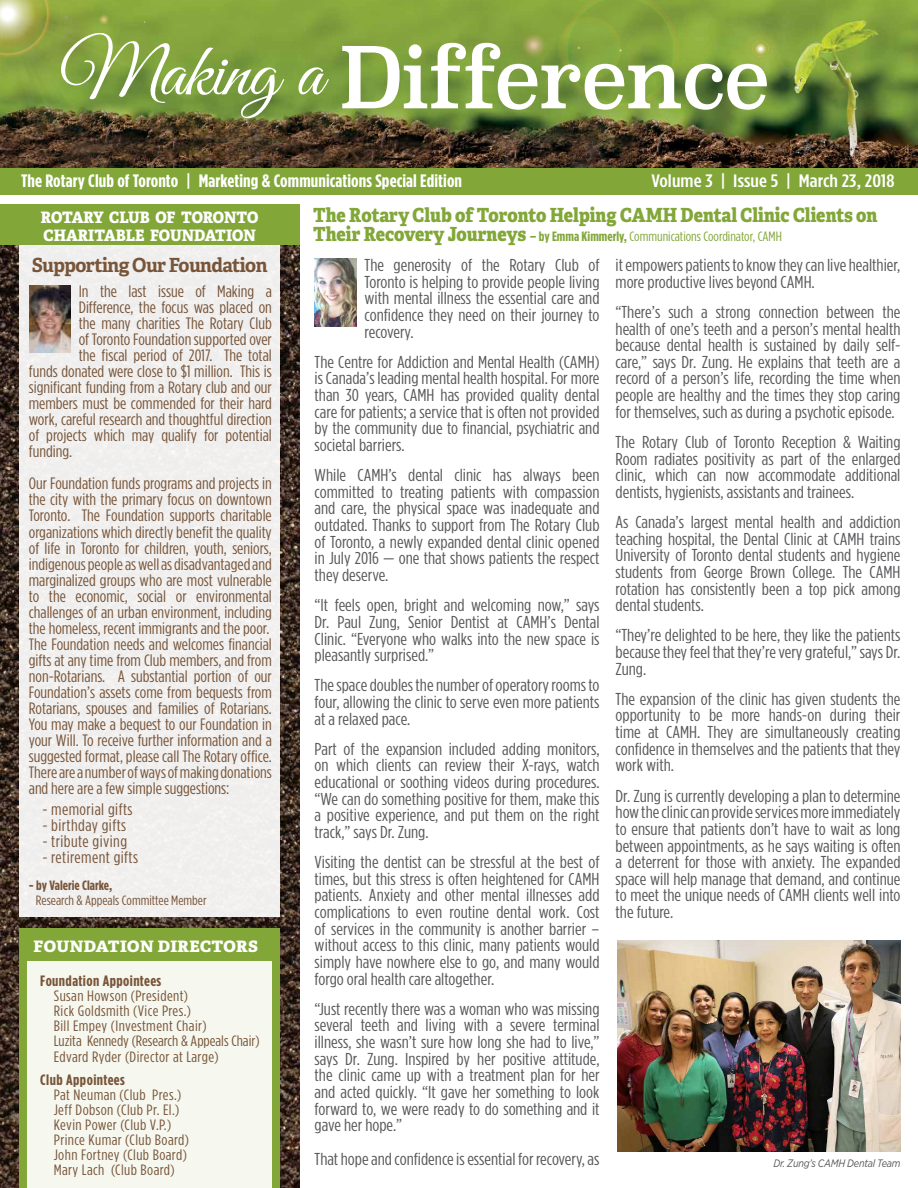
<style>
.page{position:relative;width:918px;height:1188px;background:#fff}
.page>*{position:absolute;margin:0;border:0;box-sizing:border-box;transform-origin:0 0}
.t1{font:800 19.5px "Adelle";color:#82a738;scale:.9 1}
.t2{font:700 19.5px "Adelle";letter-spacing:-.03em;color:#785539}
.t3{font:700 18px "Gotham Condensed";letter-spacing:.005em;color:#fff;scale:1.1 1}
.t4{font:500 18px "Gotham Condensed";letter-spacing:.005em;color:#fff;scale:1.25 1}
.t5{font:17.25px/16.6px "Gotham Condensed";color:#58595b;text-align:justify;scale:1.1 1}
.t6{font:16.5px/16px "Gotham Condensed";color:#785539;scale:1.08 1}
.t7{font:16.5px "Gotham Condensed";letter-spacing:.025em;color:#785539;scale:1.08 1}
.t8{font:800 15.75px/18px "Adelle";color:#fff;scale:.95 1}
.t9{font:800 15.75px "Adelle";letter-spacing:.025em;color:#fff;scale:1.05 1}
.t10{font:15px/15px "Gotham Condensed";letter-spacing:.025em;color:#785539;scale:1.1 1}
.t11{font:700 15px "Gotham Condensed";letter-spacing:.025em;color:#785539;scale:1.1 1}
.t12{font:13.5px "Gotham Condensed";color:#82a738;scale:1.1 1}
.t13{font:13.5px "Gotham Condensed";color:#785539;scale:1.1 1}
.t14{font:700 13.5px "Gotham Condensed";color:#785539;scale:1.1 1}
.t15{font:italic 10.8px "Gotham Narrow";letter-spacing:-.02em;color:#58595b}
.s1{font-weight:500}
.s2{font-family:"Adelle";font-weight:800;font-size:19.5px}
.s3{font-weight:700}
</style>
<div class="page">
<div style="left:0;top:204px;width:299px;height:984px;background:#82a738"></div>
<img style="left:0;top:245px;width:299px;height:943px">
<div style="left:20px;top:928px;width:260px;height:260px;background:#82a738"></div>
<img style="left:285px;top:0;width:633px;height:168px">
<div style="left:0;top:168px;width:918px;height:26px;background:#82a738"></div>
<div style="left:20px;top:245px;width:260px;height:672px;background:#f1efef"></div>
<img style="left:0;top:0;width:285px;height:168px">
<svg style="left:293px;top:65px;width:36px;height:35px"></svg>
<svg style="left:342px;top:0;width:451px;height:116px"></svg>
<div style="left:28px;top:962px;width:244px;height:226px;background:#f6f8f0"></div>
<img style="left:29px;top:285px;width:41px;height:67px">
<img style="left:315px;top:259px;width:41px;height:67px">
<img style="left:617px;top:940px;width:284px;height:212px">
<p class="t3" style="left:21px;top:171px;width:403px">The Rotary Club of Toronto <span class="s1">|</span> Marketing &amp; Communications Special Edition</p>
<p class="t4" style="left:651px;top:171px;width:196px">Volume 3 | Issue 5 | March 23, 2018</p>
<p class="t8" style="left:41px;top:208px;width:230px">ROTARY CLUB OF TORONTO<br>CHARITABLE FOUNDATION</p>
<p class="t1" style="left:313px;top:202px;width:629px">The Rotary Club of Toronto Helping CAMH Dental Clinic Clients on</p>
<p class="t12" style="left:313px;top:229px;width:428px"><span class="s2">Their Recovery Journeys</span> <span class="s3">– by Emma Kimmerly,</span> Communications Coordinator, CAMH</p>
<p class="t2" style="left:32px;top:253px;width:237px">Supporting Our Foundation</p>
<p class="t5" style="left:616px;top:256px;width:261px">it empowers patients to know they can live healthier, more productive lives beyond CAMH.</p>
<p class="t5" style="left:616px;top:303px;width:261px">“There’s such a strong connection between the health of one’s teeth and a person’s mental health because dental health is sustained by daily self&shy;care,” says Dr. Zung. He explains that teeth are a record of a person’s life, recording the time when people are healthy and the times they stop caring for themselves, such as during a psychotic episode.</p>
<p class="t5" style="left:616px;top:433px;width:261px">The Rotary Club of Toronto Reception &amp; Waiting Room radiates positivity as part of the enlarged clinic, which can now accommodate additional dentists, hygienists, assistants and trainees.</p>
<p class="t5" style="left:616px;top:513px;width:261px">As Canada’s largest mental health and addiction teaching hospital, the Dental Clinic at CAMH trains University of Toronto dental students and hygiene students from George Brown College. The CAMH rotation has consistently been a top pick among dental students.</p>
<p class="t5" style="left:616px;top:627px;width:261px">“They’re delighted to be here, they like the patients because they feel that they’re very grateful,” says Dr.<br>Zung.</p>
<p class="t5" style="left:616px;top:690px;width:261px">The expansion of the clinic has given students the opportunity to be more hands-on during their time at CAMH. They are simultaneously creating confidence in themselves and the patients that they work with.</p>
<p class="t5" style="left:616px;top:787px;width:261px">Dr. Zung is currently developing a plan to determine how the clinic can provide services more immediately to ensure that patients don’t have to wait as long between appointments, as he says waiting is often a deterrent for those with anxiety. The expanded space will help manage that demand, and continue to meet the unique needs of CAMH clients well into the future.</p>
<p class="t5" style="left:365px;top:256px;width:215px">The generosity of the Rotary Club of Toronto is helping to provide people living with mental illness the essential care and confidence they need on their journey to recovery.</p>
<p class="t5" style="left:315px;top:353px;width:261px">The Centre for Addiction and Mental Health (CAMH) is Canada’s leading mental health hospital. For more than 30 years, CAMH has provided quality dental care for patients; a service that is often not provided by the community due to financial, psychiatric and societal barriers.</p>
<p class="t5" style="left:315px;top:467px;width:261px">While CAMH’s dental clinic has always been committed to treating patients with compassion and care, the physical space was inadequate and outdated. Thanks to support from The Rotary Club of Toronto, a newly expanded dental clinic opened in July 2016 — one that shows patients the respect they deserve.</p>
<p class="t5" style="left:315px;top:597px;width:261px">“It feels open, bright and welcoming now,” says Dr. Paul Zung, Senior Dentist at CAMH’s Dental Clinic. “Everyone who walks into the new space is pleasantly surprised.”</p>
<p class="t5" style="left:315px;top:677px;width:261px">The space doubles the number of operatory rooms to four, allowing the clinic to serve even more patients at a relaxed pace.</p>
<p class="t5" style="left:315px;top:740px;width:261px">Part of the expansion included adding monitors, on which clients can review their X-rays, watch educational or soothing videos during procedures. “We can do something positive for them, make this a positive experience, and put them on the right track,” says Dr. Zung.</p>
<p class="t5" style="left:315px;top:854px;width:261px">Visiting the dentist can be stressful at the best of times, but this stress is often heightened for CAMH patients. Anxiety and other mental illnesses add complications to even routine dental work. Cost of services in the community is another barrier – without access to this clinic, many patients would simply have nowhere else to go, and many would forgo oral health care altogether.</p>
<p class="t5" style="left:315px;top:1000px;width:261px">“Just recently there was a woman who was missing several teeth and living with a severe terminal illness, she wasn’t sure how long she had to live,” says Dr. Zung. Inspired by her positive attitude, the clinic came up with a treatment plan for her and acted quickly. “It gave her something to look forward to, we were ready to do something and it gave her hope.”</p>
<p class="t5" style="left:315px;top:1150px;width:261px">That hope and confidence is essential for recovery, as</p>
<p class="t6" style="left:79px;top:283px;width:180px">In the last issue of Making a</p>
<p class="t6" style="left:79px;top:299px;width:180px">Difference, the focus was placed on</p>
<p class="t6" style="left:79px;top:315px;width:180px">the many charities The Rotary Club</p>
<p class="t6" style="left:79px;top:331px;width:180px">of Toronto Foundation supported over</p>
<p class="t6" style="left:79px;top:347px;width:180px">the fiscal period of 2017. The total</p>
<p class="t6" style="left:29px;top:363px;width:227px">funds donated were close to $1 million. This is</p>
<p class="t6" style="left:29px;top:379px;width:227px">significant funding from a Rotary club and our</p>
<p class="t6" style="left:29px;top:395px;width:227px">members must be commended for their hard</p>
<p class="t6" style="left:29px;top:411px;width:227px">work, careful research and thoughtful direction</p>
<p class="t6" style="left:29px;top:427px;width:227px">of projects which may qualify for potential</p>
<p class="t6" style="left:29px;top:443px;width:42px">funding.</p>
<p class="t6" style="left:29px;top:475px;width:227px">Our Foundation funds programs and projects in the city with the primary focus on downtown Toronto. The Foundation supports charitable organizations which directly benefit the quality of life in Toronto for children, youth, seniors, indigenous people as well as disadvantaged and marginalized groups who are most vulnerable to the economic, social or environmental challenges of an urban environment, including the homeless, recent immigrants and the poor.<br>The Foundation needs and welcomes financial gifts at any time from Club members, and from non-Rotarians. A substantial portion of our Foundation’s assets come from bequests from Rotarians, spouses and families of Rotarians.<br>You may make a bequest to our Foundation in your Will. To receive further information and a suggested format, please call The Rotary office.<br>There are a number of ways of making donations and here are a few simple suggestions:</p>
<p class="t7" style="left:42px;top:800px;width:85px">- memorial gifts</p>
<p class="t7" style="left:42px;top:816px;width:79px">- birthday gifts</p>
<p class="t7" style="left:42px;top:832px;width:80px">- tribute giving</p>
<p class="t7" style="left:42px;top:848px;width:90px">- retirement gifts</p>
<p class="t14" style="left:29px;top:878px;width:77px">- by Valerie Clarke,</p>
<p class="t13" style="left:36px;top:893px;width:157px">Research &amp; Appeals Committee Member</p>
<p class="t9" style="left:34px;top:936px;width:215px">FOUNDATION DIRECTORS</p>
<p class="t11" style="left:40px;top:973px;width:111px">Foundation Appointees</p>
<p class="t10" style="left:54px;top:988px;width:189px">Susan Howson (President)<br>Rick Goldsmith (Vice Pres.)<br>Bill Empey (Investment Chair)<br>Luzita Kennedy (Research &amp; Appeals Chair)<br>Edvard Ryder (Director at Large)</p>
<p class="t11" style="left:40px;top:1072px;width:78px">Club Appointees</p>
<p class="t10" style="left:54px;top:1088px;width:124px">Pat Neuman (Club Pres.)<br>Jeff Dobson (Club Pr. El.)<br>Kevin Power (Club V.P.)<br>Prince Kumar (Club Board)<br>John Fortney (Club Board)<br>Mary Lach (Club Board)</p>
<p class="t15" style="left:773px;top:1157px;width:129px">Dr. Zung’s CAMH Dental Team</p>
</div>
